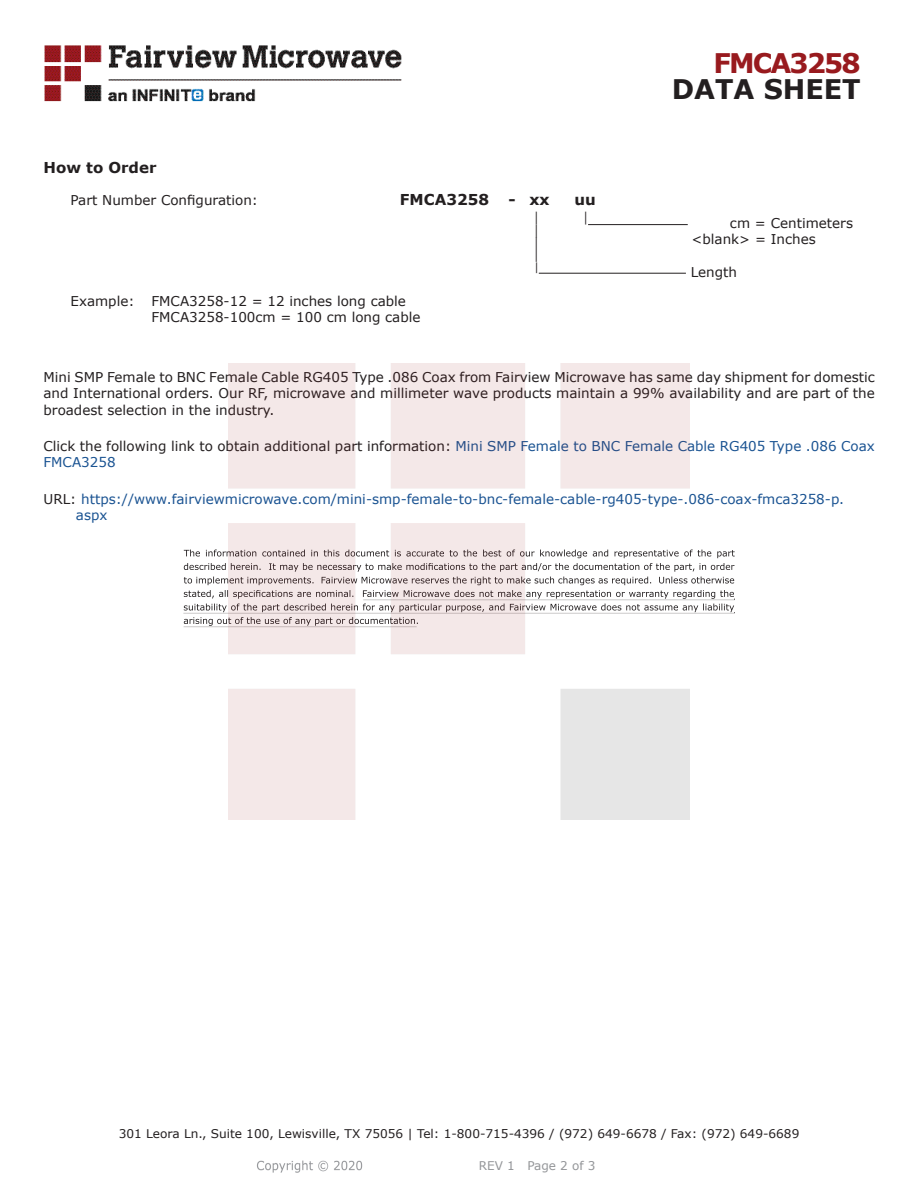
<style>
.page{position:relative;width:918px;height:1188px;background:#fff}
.page>*{position:absolute;margin:0;border:0;box-sizing:border-box;transform-origin:0 0}
.t1{font:700 27px "Verdana";color:#231f20}
.FM{font:700 27px "Verdana";letter-spacing:-.07em;color:#981a1e}
.Specs_Para{font:25.8px "Verdana";color:#231f20;scale:.39 1}
.Specs_Para-2{font:700 15px "Verdana";color:#231f20}
.Head1_for_Compliance{font:700 15px "Verdana";color:#231f20}
.Web_Description_Para{font:13.5px/16.2px "Verdana";color:#231f20;text-align:justify}
.Specs_Para-3{font:13.5px "Verdana";color:#231f20}
.URL_para{font:13.5px/16.2px "Verdana";color:#1a5392}
.Specs_Para-4{font:13.5px "Verdana";color:#231f20;scale:.75 1}
.t2{font:12px "Verdana";color:#231f20}
.REV_Info{font:12px "Verdana";color:#939598}
.Specs_Para-5{font:11.25px "Verdana";color:#231f20;scale:.86 1}
.s1{color:#1a5392}
.s2{color:#231f20}
</style>
<div class="page">
<hr style="left:588px;top:224px;width:100px;height:1px;background:#231f20">
<hr style="left:539px;top:273px;width:147px;height:1px;background:#231f20">
<svg style="left:184px;top:550px;width:551px;height:76px"></svg>
<hr style="left:363px;top:599px;width:372px;height:1px;background:#231f20">
<hr style="left:183px;top:613px;width:551px;height:1px;background:#231f20">
<hr style="left:184px;top:626px;width:233px;height:1px;background:#231f20">
<img style="left:257px;top:1160px;width:106px;height:13px">
<img style="left:228px;top:364px;width:462px;height:456px">
<img style="left:44px;top:45px;width:358px;height:57px">
<p class="FM" style="left:714px;top:44px;width:149px">FMCA3258</p>
<p class="t1" style="left:672px;top:70px;width:191px">DATA SHEET</p>
<p class="Head1_for_Compliance" style="left:44px;top:157px;width:115px">How to Order</p>
<p class="Specs_Para-3" style="left:70px;top:191px;width:189px">Part Number Configuration:</p>
<p class="Specs_Para-2" style="left:400px;top:189px;width:91px">FMCA3258</p>
<p class="Specs_Para-2" style="left:509px;top:189px;width:43px">- xx</p>
<p class="Specs_Para-2" style="left:575px;top:189px;width:23px">uu</p>
<p class="Specs_Para-4" style="left:534px;top:208px;width:8px">|</p>
<p class="Specs_Para-4" style="left:584px;top:208px;width:8px">|</p>
<p class="Specs_Para-3" style="left:730px;top:214px;width:125px">cm = Centimeters</p>
<p class="Specs_Para-4" style="left:534px;top:221px;width:8px">|</p>
<p class="Specs_Para-3" style="left:692px;top:230px;width:126px">&lt;blank&gt; = Inches</p>
<p class="Specs_Para" style="left:534px;top:230px;width:13px">|</p>
<p class="Specs_Para-5" style="left:534px;top:259px;width:7px">|</p>
<p class="Specs_Para-3" style="left:691px;top:262px;width:48px">Length</p>
<p class="Specs_Para-3" style="left:70px;top:292px;width:66px">Example:</p>
<p class="Specs_Para-3" style="left:152px;top:292px;width:256px">FMCA3258-12 = 12 inches long cable</p>
<p class="Specs_Para-3" style="left:152px;top:308px;width:271px">FMCA3258-100cm = 100 cm long cable</p>
<p class="Web_Description_Para" style="left:44px;top:369px;width:833px">Mini SMP Female to BNC Female Cable RG405 Type .086 Coax from Fairview Microwave has same day shipment for domestic and International orders. Our RF, microwave and millimeter wave products maintain a 99% availability and are part of the broadest selection in the industry.</p>
<p class="Web_Description_Para" style="left:44px;top:438px;width:833px">Click the following link to obtain additional part information: <span class="s1">Mini SMP Female to BNC Female Cable RG405 Type .086 Coax<br>FMCA3258</span></p>
<p class="URL_para" style="left:76px;top:490px;width:770px;text-indent:-32px"><span class="s2">URL:</span> https://www.fairviewmicrowave.com/mini-smp-female-to-bnc-female-cable-rg405-type-.086-coax-fmca3258-p. aspx</p>
<p class="t2" style="left:119px;top:1125px;width:682px">301 Leora Ln., Suite 100, Lewisville, TX 75056 | Tel: 1-800-715-4396 / (972) 649-6678 / Fax: (972) 649-6689</p>
<p class="REV_Info" style="left:479px;top:1157px;width:118px">REV 1 Page 2 of 3</p>
</div>
